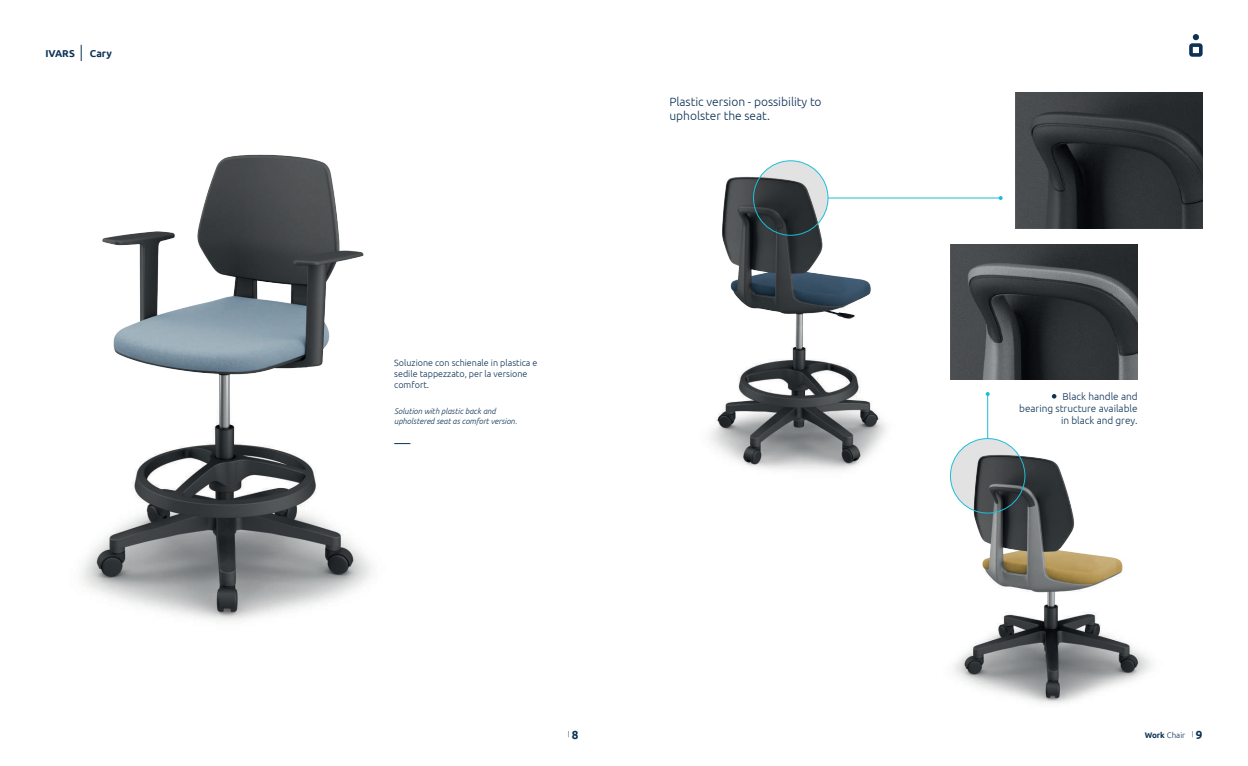
<style>
.page{position:relative;width:1248px;height:766px;background:#fff}
.page>*{position:absolute;margin:0;border:0;box-sizing:border-box;transform-origin:0 0}
.t1{font:300 12px/14.4px "Ubuntu";color:#0d3256}
.t2{font:700 11.7px "Ubuntu";color:#0d3256}
.t3{font:300 10px/12px "Ubuntu";color:#0d3256;text-align:right}
.t4{font:700 10px "Ubuntu";color:#0d3256}
.t5{font:300 9px/10.8px "Ubuntu";color:#0d3256}
.t6{font:italic 300 8px/9.6px "Ubuntu";color:#0d3256}
.t7{font:300 8px "Ubuntu";color:#0d3256}
.t8{font:300 6.4px "Ubuntu";color:#0d3256}
.s1{font-weight:700;font-size:11.7px}
.s2{font-weight:700}
</style>
<div class="page">
<svg style="left:1189px;top:34px;width:13px;height:23px"></svg>
<svg style="left:81px;top:45px;width:1px;height:16px"></svg>
<img style="left:81px;top:154px;width:330px;height:467px">
<img style="left:710px;top:160px;width:204px;height:310px">
<img style="left:951px;top:419px;width:201px;height:285px">
<svg style="left:950px;top:438px;width:74px;height:75px;background:#828789"></svg>
<div style="left:949px;top:438px;width:76px;height:75px;border:1px solid #1cbed8;border-radius:50%"></div>
<hr style="left:987px;top:394px;width:1px;height:44px;background:#1cbed8">
<svg style="left:985px;top:392px;width:4px;height:4px"></svg>
<img style="left:950px;top:244px;width:187px;height:136px">
<img style="left:1015px;top:92px;width:187px;height:136px">
<svg style="left:753px;top:161px;width:75px;height:74px;background:#676c6e"></svg>
<div style="left:753px;top:160px;width:75px;height:76px;border:1px solid #1cbed8;border-radius:50%"></div>
<hr style="left:828px;top:197px;width:172px;height:1px;background:#1cbed8">
<svg style="left:998px;top:196px;width:4px;height:4px"></svg>
<svg style="left:1051px;top:394px;width:5px;height:4px"></svg>
<svg style="left:394px;top:443px;width:16px;height:1px"></svg>
<p class="t4" style="left:45px;top:47px;width:31px">IVARS</p>
<p class="t4" style="left:90px;top:47px;width:24px">Cary</p>
<p class="t5" style="left:394px;top:357px;width:145px">Soluzione con schienale in plastica e sedile tappezzato, per la versione comfort.</p>
<p class="t6" style="left:394px;top:406px;width:124px">Solution with plastic back and upholstered seat as comfort version.</p>
<h1 class="t1" style="left:669px;top:94px;width:154px">Plastic version - possibility to upholster the seat.</h1>
<p class="t3" style="left:1019px;top:390px;width:120px">Black handle and<br>bearing structure available in black and grey.</p>
<p class="t8" style="left:568px;top:730px;width:12px">| <span class="s1">8</span></p>
<p class="t2" style="left:1195px;top:727px;width:8px">9</p>
<p class="t8" style="left:1191px;top:730px;width:3px">|</p>
<p class="t7" style="left:1144px;top:729px;width:42px"><span class="s2">Work</span> Chair</p>
</div>
